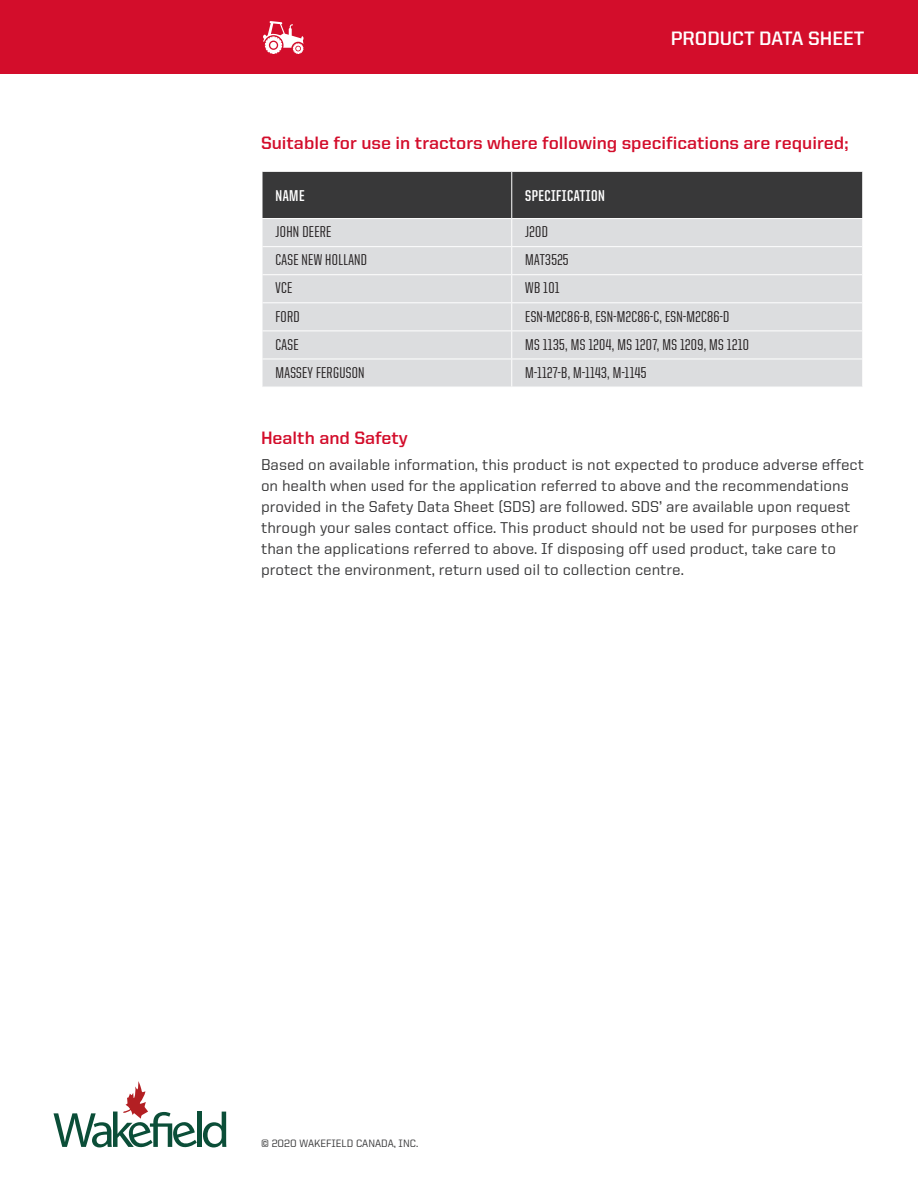
<style>
.page{position:relative;width:918px;height:1188px;background:#fff}
.page>*{position:absolute;margin:0;border:0;box-sizing:border-box;transform-origin:0 0}
.t1{font:700 19.5px "United Sans Reg";color:#fff}
.subhead_red{font:700 18px "United Sans Reg";color:#d30d2b}
.body{font:500 15.75px/21px "United Sans Reg";color:#383839}
.body-2{font:500 15.75px "United Sans Cond";letter-spacing:.02em;color:#231f20}
.body-3{font:700 15.75px "United Sans Cond";letter-spacing:.03em;color:#fff}
.table_body{font:500 15.75px "United Sans Cond";letter-spacing:.02em;color:#231f20}
.t2{font:500 10.65px "United Sans Reg";color:#383839}
</style>
<div class="page">
<div style="left:0;top:0;width:918px;height:74px;background:#d30d2b"></div>
<svg style="left:262px;top:172px;width:600px;height:215px;background:#b8b9ba"></svg>
<hr style="left:512px;top:246px;width:350px;height:1px;background:#fff">
<hr style="left:512px;top:274px;width:350px;height:1px;background:#fff">
<hr style="left:512px;top:302px;width:350px;height:1px;background:#fff">
<hr style="left:512px;top:330px;width:350px;height:1px;background:#fff">
<hr style="left:512px;top:359px;width:350px;height:1px;background:#fff">
<hr style="left:262px;top:246px;width:250px;height:1px;background:#fff">
<hr style="left:262px;top:274px;width:250px;height:1px;background:#fff">
<hr style="left:262px;top:302px;width:250px;height:1px;background:#fff">
<hr style="left:262px;top:330px;width:250px;height:1px;background:#fff">
<hr style="left:262px;top:359px;width:250px;height:1px;background:#fff">
<hr style="left:262px;top:172px;width:1px;height:46px;background:#fff">
<hr style="left:511px;top:172px;width:1px;height:46px;background:#fff">
<hr style="left:262px;top:218px;width:250px;height:1px;background:#fff">
<hr style="left:512px;top:218px;width:351px;height:1px;background:#fff">
<svg style="left:54px;top:1081px;width:143px;height:67px"></svg>
<hr style="left:198px;top:1112px;width:4px;height:35px;background:#0b4e38">
<svg style="left:203px;top:1112px;width:23px;height:35px"></svg>
<svg style="left:263px;top:21px;width:41px;height:33px"></svg>
<p class="t1" style="left:671px;top:27px;width:195px">PRODUCT DATA SHEET</p>
<p class="subhead_red" style="left:261px;top:133px;width:589px">Suitable for use in tractors where following specifications are required;</p>
<p class="body-3" style="left:276px;top:187px;width:31px">NAME</p>
<p class="body-3" style="left:525px;top:187px;width:81px">SPECIFICATION</p>
<p class="table_body" style="left:276px;top:224px;width:57px">JOHN DEERE</p>
<p class="table_body" style="left:525px;top:224px;width:24px">J20D</p>
<p class="body-2" style="left:276px;top:252px;width:93px">CASE NEW HOLLAND</p>
<p class="body-2" style="left:525px;top:252px;width:45px">MAT3525</p>
<p class="body-2" style="left:276px;top:280px;width:18px">VCE</p>
<p class="body-2" style="left:525px;top:280px;width:36px">WB 101</p>
<p class="body-2" style="left:276px;top:308px;width:26px">FORD</p>
<p class="body-2" style="left:525px;top:308px;width:206px">ESN-M2C86-B, ESN-M2C86-C, ESN-M2C86-D</p>
<p class="body-2" style="left:276px;top:336px;width:25px">CASE</p>
<p class="body-2" style="left:525px;top:336px;width:225px">MS 1135, MS 1204, MS 1207, MS 1209, MS 1210</p>
<p class="body-2" style="left:276px;top:364px;width:91px">MASSEY FERGUSON</p>
<p class="body-2" style="left:525px;top:364px;width:123px">M-1127-B, M-1143, M-1145</p>
<p class="subhead_red" style="left:261px;top:428px;width:148px">Health and Safety</p>
<p class="body" style="left:261px;top:454px;width:605px">Based on available information, this product is not expected to produce adverse effect on health when used for the application referred to above and the recommendations provided in the Safety Data Sheet (SDS) are followed. SDS’ are available upon request through your sales contact office. This product should not be used for purposes other than the applications referred to above. If disposing off used product, take care to protect the environment, return used oil to collection centre.</p>
<p class="t2" style="left:261px;top:1137px;width:159px">© 2020 WAKEFIELD CANADA, INC.</p>
</div>
